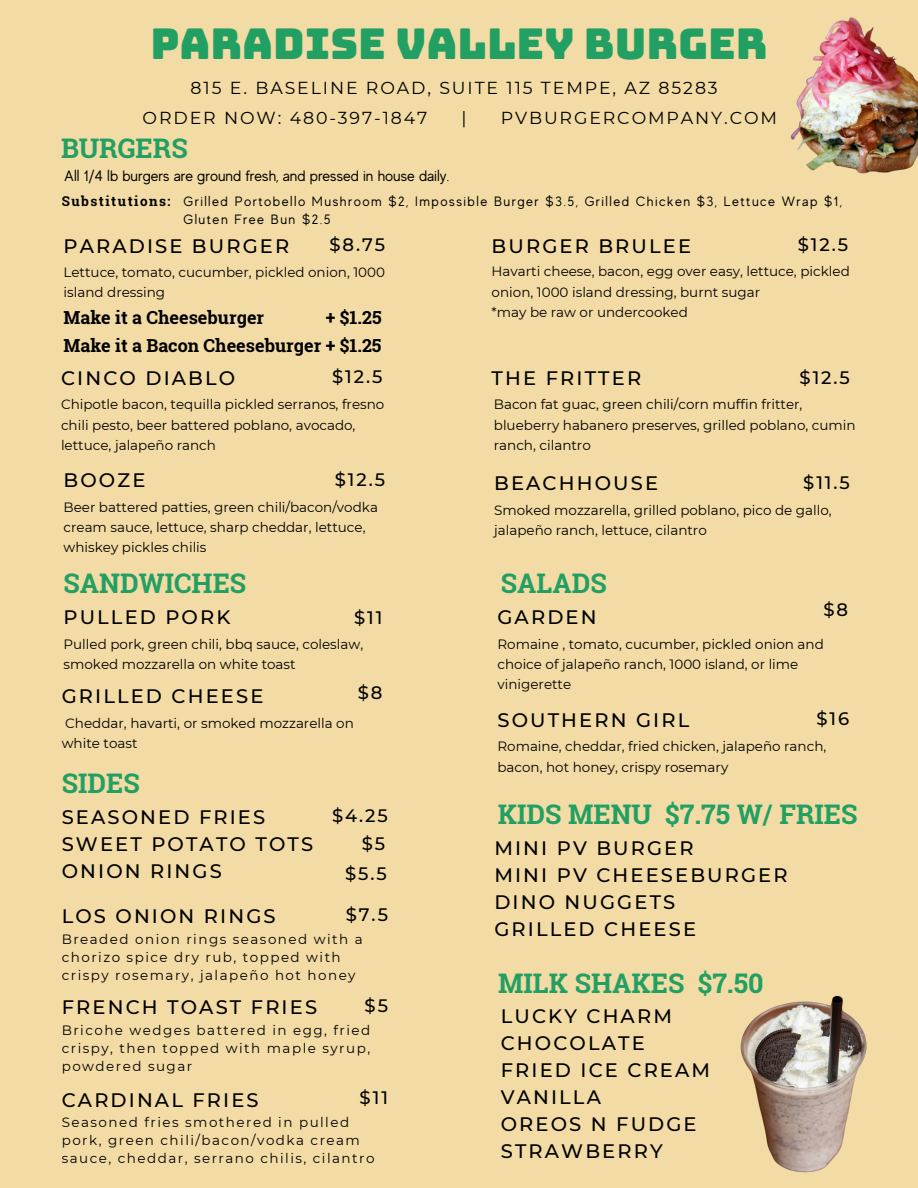
<style>
.page{position:relative;width:918px;height:1188px;background:#f2dba4}
.page>*{position:absolute;margin:0;border:0;box-sizing:border-box;transform-origin:0 0}
.t1{font:42.45px "Bungee";color:#229f63}
.t2{font:700 27px "Roboto Slab";color:#229f63}
.t3{font:500 19.5px/27px "Montserrat";letter-spacing:.11em;color:#000}
.t4{font:500 18px/27.6px "Montserrat";letter-spacing:.11em;color:#000;text-align:right}
.t5{font:700 18px/28.2px "Roboto Slab";color:#000;text-align:right}
.t6{font:17.4px "Montserrat";letter-spacing:.11em;color:#000}
.t7{font:15px "MADE Evolve Sans";color:#000}
.t8{font:13.5px/20.2px "Montserrat";color:#000}
.t9{font:13.5px/18px "Montserrat";letter-spacing:.11em;color:#000}
.t10{font:13.5px/18px "MADE Evolve Sans";letter-spacing:.11em;color:#000}
.s1{font-family:"Roboto Slab";font-weight:700}
</style>
<div class="page">
<img style="left:790px;top:17px;width:128px;height:157px">
<img style="left:740px;top:995px;width:127px;height:178px">
<h1 class="t1" style="left:150px;top:22px;width:619px">PARADISE VALLEY BURGER</h1>
<p class="t6" style="left:191px;top:78px;width:529px">815 E. BASELINE ROAD, SUITE 115 TEMPE, AZ 85283</p>
<p class="t6" style="left:143px;top:107px;width:286px">ORDER NOW: 480-397-1847</p>
<p class="t6" style="left:461px;top:107px;width:7px">|</p>
<p class="t6" style="left:501px;top:107px;width:278px">PVBURGERCOMPANY.COM</p>
<h2 class="t2" style="left:61px;top:130px;width:128px">BURGERS</h2>
<p class="t7" style="left:64px;top:167px;width:387px">All 1/4 lb burgers are ground fresh, and pressed in house daily.</p>
<p class="t10" style="left:184px;top:193px;width:660px;text-indent:-122px"><span class="s1">Substitutions:</span> Grilled Portobello Mushroom $2, Impossible Burger $3.5, Grilled Chicken $3, Lettuce Wrap $1,<br>Gluten Free Bun $2.5</p>
<h3 class="t4" style="left:329px;top:230px;width:57px">$8.75</h3>
<h3 class="t3" style="left:64px;top:232px;width:227px">PARADISE BURGER</h3>
<p class="t8" style="left:64px;top:262px;width:323px">Lettuce, tomato, cucumber, pickled onion, 1000 island dressing</p>
<h3 class="t5" style="left:64px;top:303px;width:202px">Make it a Cheeseburger</h3>
<h3 class="t5" style="left:64px;top:303px;width:320px">+ $1.25<br>Make it a Bacon Cheeseburger + $1.25</h3>
<h3 class="t4" style="left:332px;top:362px;width:52px">$12.5</h3>
<h3 class="t3" style="left:61px;top:364px;width:176px">CINCO DIABLO</h3>
<p class="t8" style="left:61px;top:394px;width:325px">Chipotle bacon, tequilla pickled serranos, fresno chili pesto, beer battered poblano, avocado, lettuce, jalapeño ranch</p>
<h3 class="t4" style="left:335px;top:465px;width:52px">$12.5</h3>
<h3 class="t3" style="left:64px;top:467px;width:83px">BOOZE</h3>
<p class="t8" style="left:64px;top:497px;width:316px">Beer battered patties, green chili/bacon/vodka cream sauce, lettuce, sharp cheddar, lettuce, whiskey pickles chilis</p>
<h2 class="t2" style="left:64px;top:565px;width:184px">SANDWICHES</h2>
<h3 class="t3" style="left:64px;top:604px;width:168px">PULLED PORK</h3>
<p class="t8" style="left:64px;top:634px;width:301px">Pulled pork, green chili, bbq sauce, coleslaw, smoked mozzarella on white toast</p>
<h3 class="t3" style="left:62px;top:682px;width:203px">GRILLED CHEESE</h3>
<p class="t8" style="left:62px;top:713px;width:294px">Cheddar, havarti, or smoked mozzarella on white toast</p>
<h2 class="t2" style="left:62px;top:764px;width:79px">SIDES</h2>
<h3 class="t3" style="left:62px;top:803px;width:253px">SEASONED FRIES<br>SWEET POTATO TOTS<br>ONION RINGS</h3>
<h3 class="t4" style="left:354px;top:604px;width:30px">$11</h3>
<h3 class="t4" style="left:358px;top:679px;width:26px">$8</h3>
<h3 class="t4" style="left:332px;top:802px;width:57px">$4.25 $5</h3>
<h3 class="t4" style="left:345px;top:860px;width:43px">$5.5</h3>
<h3 class="t4" style="left:346px;top:901px;width:44px">$7.5</h3>
<h3 class="t3" style="left:62px;top:903px;width:215px">LOS ONION RINGS</h3>
<p class="t9" style="left:62px;top:930px;width:303px">Breaded onion rings seasoned with a chorizo spice dry rub, topped with crispy rosemary, jalapeño hot honey</p>
<h3 class="t3" style="left:62px;top:994px;width:257px">FRENCH TOAST FRIES</h3>
<p class="t8" style="left:62px;top:1021px;width:310px;line-height:18px;text-align:justify">Bricohe wedges battered in egg, fried crispy, then topped with maple syrup, powdered sugar</p>
<h3 class="t4" style="left:365px;top:992px;width:25px">$5</h3>
<h3 class="t4" style="left:360px;top:1084px;width:30px">$11</h3>
<h3 class="t3" style="left:62px;top:1086px;width:198px">CARDINAL FRIES</h3>
<p class="t9" style="left:62px;top:1113px;width:314px">Seasoned fries smothered in pulled pork, green chili/bacon/vodka cream sauce, cheddar, serrano chilis, cilantro</p>
<h3 class="t4" style="left:798px;top:230px;width:52px">$12.5</h3>
<h3 class="t3" style="left:492px;top:232px;width:201px">BURGER BRULEE</h3>
<p class="t8" style="left:492px;top:261px;width:360px">Havarti cheese, bacon, egg over easy, lettuce, pickled onion, 1000 island dressing, burnt sugar<br>*may be raw or undercooked</p>
<h3 class="t4" style="left:800px;top:363px;width:52px">$12.5</h3>
<h3 class="t3" style="left:492px;top:364px;width:151px">THE FRITTER</h3>
<p class="t8" style="left:494px;top:394px;width:363px">Bacon fat guac, green chili/corn muffin fritter, blueberry habanero preserves, grilled poblano, cumin ranch, cilantro</p>
<h3 class="t4" style="left:803px;top:469px;width:48px">$11.5</h3>
<h3 class="t3" style="left:494px;top:470px;width:165px">BEACHHOUSE</h3>
<p class="t8" style="left:494px;top:500px;width:339px">Smoked mozzarella, grilled poblano, pico de gallo, jalapeño ranch, lettuce, cilantro</p>
<h2 class="t2" style="left:501px;top:565px;width:107px">SALADS</h2>
<h3 class="t3" style="left:497px;top:604px;width:101px">GARDEN</h3>
<p class="t8" style="left:497px;top:634px;width:328px">Romaine , tomato, cucumber, pickled onion and choice of jalapeño ranch, 1000 island, or lime vinigerette</p>
<h3 class="t3" style="left:497px;top:706px;width:193px">SOUTHERN GIRL</h3>
<p class="t8" style="left:497px;top:736px;width:330px">Romaine, cheddar, fried chicken, jalapeño ranch, bacon, hot honey, crispy rosemary</p>
<h3 class="t4" style="left:823px;top:596px;width:26px">$8</h3>
<h3 class="t4" style="left:817px;top:705px;width:34px">$16</h3>
<h2 class="t2" style="left:498px;top:796px;width:361px">KIDS MENU $7.75 W/ FRIES</h2>
<h3 class="t3" style="left:494px;top:835px;width:295px">MINI PV BURGER<br>MINI PV CHEESEBURGER<br>DINO NUGGETS<br>GRILLED CHEESE</h3>
<h2 class="t2" style="left:498px;top:965px;width:267px">MILK SHAKES $7.50</h2>
<h3 class="t3" style="left:501px;top:1003px;width:211px">LUCKY CHARM<br>CHOCOLATE<br>FRIED ICE CREAM<br>VANILLA<br>OREOS N FUDGE<br>STRAWBERRY</h3>
</div>
